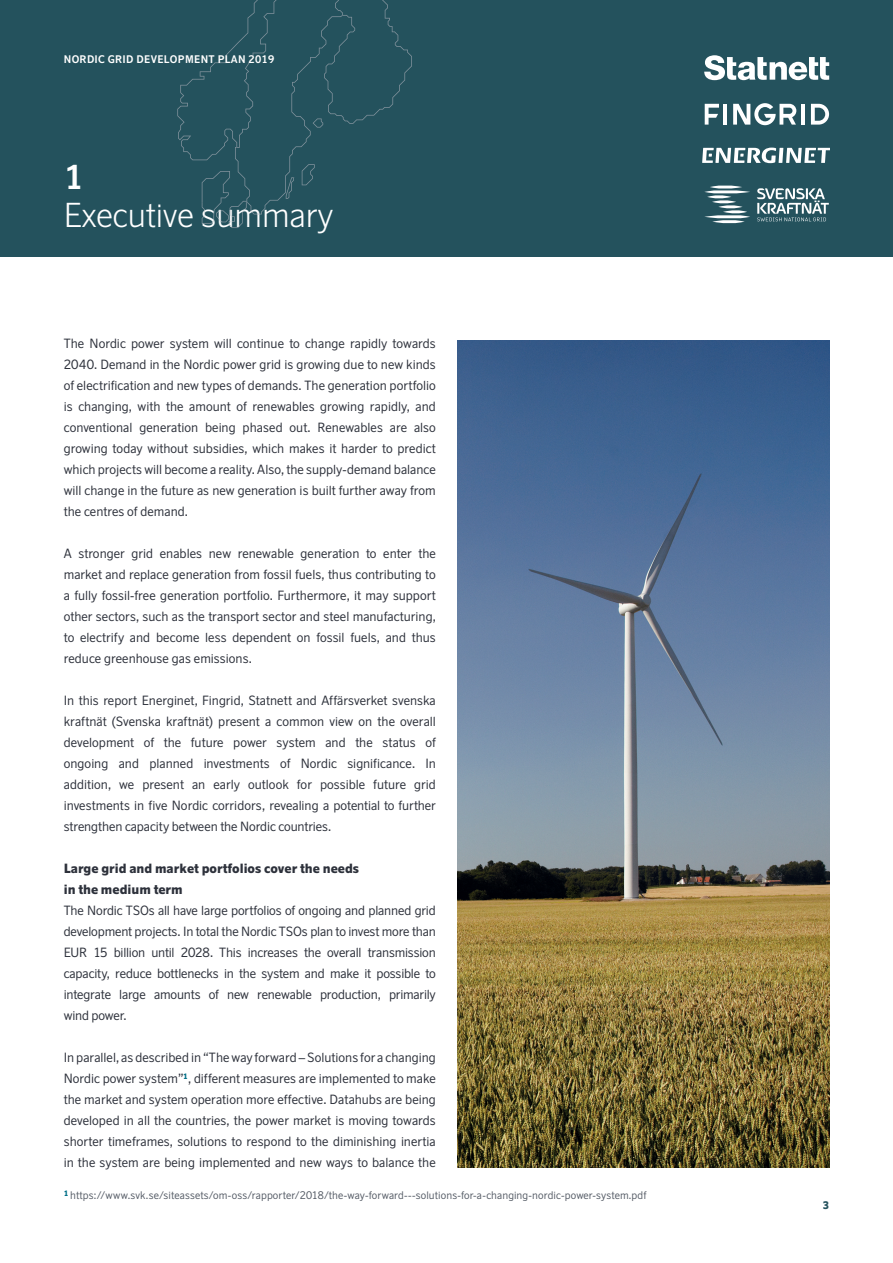
<style>
.page{position:relative;width:893px;height:1263px;background:#fff}
.page>*{position:absolute;margin:0;border:0;box-sizing:border-box;transform-origin:0 0}
.t1{font:300 33px "Scandinavian";color:#fff}
.t2{font:700 33px "Scandinavian";color:#fff}
.t3{font:12.75px/21px "Scandinavian";color:#2d313b;text-align:justify}
.t4{font:900 12.75px/21px "Scandinavian";color:#2d313b}
.t5{font:10.5px "Scandinavian";letter-spacing:.01em;color:#555c66}
.t6{font:700 10.5px "Scandinavian";letter-spacing:.03em;color:#fff}
.t7{font:900 10.5px "Scandinavian";color:#24525d}
</style>
<div class="page">
<img style="left:457px;top:340px;width:372px;height:827px">
<div style="left:0;top:0;width:893px;height:256px;background:#24525d"></div>
<svg style="left:704px;top:55px;width:125px;height:25px"></svg>
<svg style="left:702px;top:148px;width:127px;height:15px"></svg>
<svg style="left:704px;top:186px;width:46px;height:37px"></svg>
<svg style="left:757px;top:188px;width:72px;height:33px"></svg>
<hr style="left:723px;top:104px;width:4px;height:21px;background:#fff">
<svg style="left:705px;top:104px;width:14px;height:21px"></svg>
<hr style="left:801px;top:104px;width:4px;height:21px;background:#fff">
<svg style="left:811px;top:104px;width:18px;height:21px"></svg>
<svg style="left:733px;top:103px;width:63px;height:22px"></svg>
<svg style="left:177px;top:0;width:235px;height:228px"></svg>
<p class="t6" style="left:64px;top:53px;width:212px">NORDIC GRID DEVELOPMENT PLAN 2019</p>
<h1 class="t2" style="left:64px;top:157px;width:21px">1</h1>
<h1 class="t1" style="left:64px;top:195px;width:271px">Executive summary</h1>
<p class="t3" style="left:64px;top:333px;width:374px">The Nordic power system will continue to change rapidly towards 2040. Demand in the Nordic power grid is growing due to new kinds of electrification and new types of demands. The generation portfolio is changing, with the amount of renewables growing rapidly, and conventional generation being phased out. Renewables are also growing today without subsidies, which makes it harder to predict which projects will become a reality. Also, the supply-demand balance will change in the future as new generation is built further away from the centres of demand.</p>
<p class="t3" style="left:64px;top:543px;width:374px">A stronger grid enables new renewable generation to enter the market and replace generation from fossil fuels, thus contributing to a fully fossil-free generation portfolio. Furthermore, it may support other sectors, such as the transport sector and steel manufacturing, to electrify and become less dependent on fossil fuels, and thus reduce greenhouse gas emissions.</p>
<p class="t3" style="left:64px;top:690px;width:374px">In this report Energinet, Fingrid, Statnett and Affärsverket svenska kraftnät (Svenska kraftnät) present a common view on the overall development of the future power system and the status of ongoing and planned investments of Nordic significance. In addition, we present an early outlook for possible future grid investments in five Nordic corridors, revealing a potential to further strengthen capacity between the Nordic countries.</p>
<p class="t4" style="left:64px;top:858px;width:297px">Large grid and market portfolios cover the needs in the medium term</p>
<p class="t3" style="left:64px;top:900px;width:374px">The Nordic TSOs all have large portfolios of ongoing and planned grid development projects. In total the Nordic TSOs plan to invest more than EUR 15 billion until 2028. This increases the overall transmission capacity, reduce bottlenecks in the system and make it possible to integrate large amounts of new renewable production, primarily wind power.</p>
<p class="t3" style="left:64px;top:1047px;width:374px">In parallel, as described in “The way forward – Solutions for a changing Nordic power system”<sup>1</sup>, different measures are implemented to make the market and system operation more effective. Datahubs are being developed in all the countries, the power market is moving towards shorter timeframes, solutions to respond to the diminishing inertia in the system are being implemented and new ways to balance the</p>
<p class="t5" style="left:64px;top:1188px;width:584px"><sup>1</sup> https://www.svk.se/siteassets/om-oss/rapporter/2018/the-way-forward---solutions-for-a-changing-nordic-power-system.pdf</p>
<p class="t7" style="left:823px;top:1198px;width:8px">3</p>
</div>
